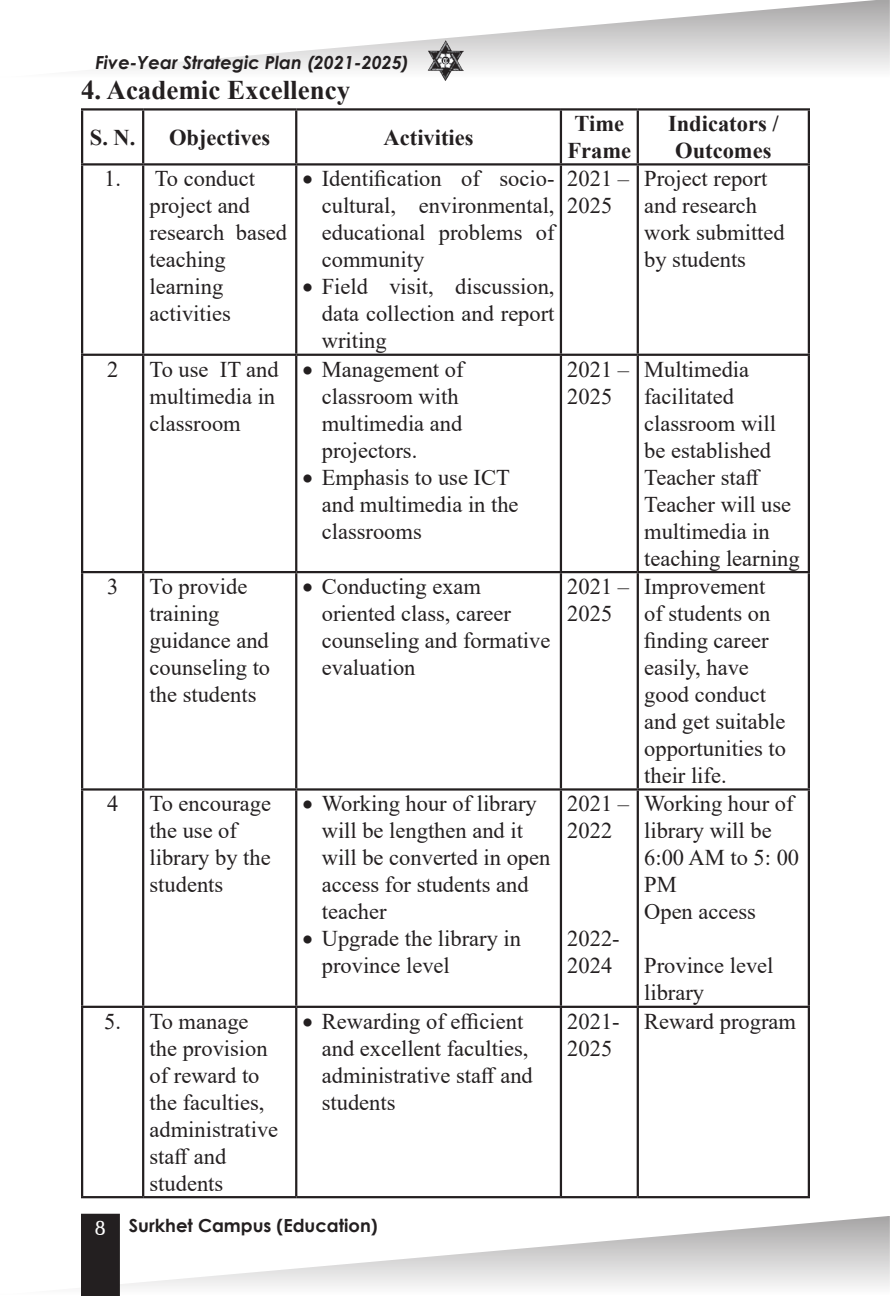
<style>
.page{position:relative;width:891px;height:1296px;background:#fff}
.page>*{position:absolute;margin:0;border:0;box-sizing:border-box;transform-origin:0 0}
.List_Paragraph{font:700 27px "Times New Roman";color:#231f20}
.t1{font:22.5px/27px "Times New Roman";color:#231f20}
.t2{font:700 22.5px/27px "Times New Roman";color:#231f20;text-align:center}
.t3{font:italic 700 18px "Century Gothic";color:#231f20}
.t4{font:700 18px "Century Gothic";color:#231f20}
.s1{font-family:"Aver";font-weight:400;font-size:20.25px;color:#fff}
</style>
<div class="page">
<svg style="left:97px;top:0;width:793px;height:72px"></svg>
<svg style="left:81px;top:1214px;width:809px;height:82px"></svg>
<img style="left:428px;top:41px;width:35px;height:40px">
<hr style="left:81px;top:108px;width:62px;height:3px;background:#231f20">
<hr style="left:81px;top:111px;width:2px;height:52px;background:#231f20">
<hr style="left:143px;top:108px;width:153px;height:3px;background:#231f20">
<hr style="left:142px;top:111px;width:2px;height:52px;background:#231f20">
<hr style="left:296px;top:108px;width:265px;height:3px;background:#231f20">
<hr style="left:295px;top:111px;width:2px;height:52px;background:#231f20">
<hr style="left:561px;top:108px;width:77px;height:3px;background:#231f20">
<hr style="left:560px;top:111px;width:2px;height:52px;background:#231f20">
<hr style="left:638px;top:108px;width:172px;height:3px;background:#231f20">
<hr style="left:637px;top:111px;width:2px;height:52px;background:#231f20">
<hr style="left:808px;top:111px;width:2px;height:52px;background:#231f20">
<hr style="left:81px;top:163px;width:62px;height:3px;background:#231f20">
<hr style="left:81px;top:166px;width:2px;height:188px;background:#231f20">
<hr style="left:143px;top:163px;width:153px;height:3px;background:#231f20">
<hr style="left:142px;top:166px;width:2px;height:188px;background:#231f20">
<hr style="left:296px;top:163px;width:265px;height:3px;background:#231f20">
<hr style="left:295px;top:166px;width:2px;height:188px;background:#231f20">
<hr style="left:561px;top:163px;width:77px;height:3px;background:#231f20">
<hr style="left:560px;top:166px;width:2px;height:188px;background:#231f20">
<hr style="left:638px;top:163px;width:172px;height:3px;background:#231f20">
<hr style="left:637px;top:166px;width:2px;height:188px;background:#231f20">
<hr style="left:808px;top:166px;width:2px;height:188px;background:#231f20">
<hr style="left:81px;top:354px;width:62px;height:2px;background:#231f20">
<hr style="left:81px;top:356px;width:2px;height:215px;background:#231f20">
<hr style="left:143px;top:354px;width:153px;height:2px;background:#231f20">
<hr style="left:142px;top:356px;width:2px;height:215px;background:#231f20">
<hr style="left:296px;top:354px;width:265px;height:2px;background:#231f20">
<hr style="left:295px;top:356px;width:2px;height:215px;background:#231f20">
<hr style="left:561px;top:354px;width:77px;height:2px;background:#231f20">
<hr style="left:560px;top:356px;width:2px;height:215px;background:#231f20">
<hr style="left:638px;top:354px;width:172px;height:2px;background:#231f20">
<hr style="left:637px;top:356px;width:2px;height:215px;background:#231f20">
<hr style="left:808px;top:356px;width:2px;height:215px;background:#231f20">
<hr style="left:81px;top:571px;width:62px;height:2px;background:#231f20">
<hr style="left:81px;top:573px;width:2px;height:215px;background:#231f20">
<hr style="left:143px;top:571px;width:153px;height:2px;background:#231f20">
<hr style="left:142px;top:573px;width:2px;height:215px;background:#231f20">
<hr style="left:296px;top:571px;width:265px;height:2px;background:#231f20">
<hr style="left:295px;top:573px;width:2px;height:215px;background:#231f20">
<hr style="left:561px;top:571px;width:77px;height:2px;background:#231f20">
<hr style="left:560px;top:573px;width:2px;height:215px;background:#231f20">
<hr style="left:638px;top:571px;width:172px;height:2px;background:#231f20">
<hr style="left:637px;top:573px;width:2px;height:215px;background:#231f20">
<hr style="left:808px;top:573px;width:2px;height:215px;background:#231f20">
<hr style="left:81px;top:788px;width:62px;height:3px;background:#231f20">
<hr style="left:81px;top:791px;width:2px;height:215px;background:#231f20">
<hr style="left:143px;top:788px;width:153px;height:3px;background:#231f20">
<hr style="left:142px;top:791px;width:2px;height:215px;background:#231f20">
<hr style="left:296px;top:788px;width:265px;height:3px;background:#231f20">
<hr style="left:295px;top:791px;width:2px;height:215px;background:#231f20">
<hr style="left:561px;top:788px;width:77px;height:3px;background:#231f20">
<hr style="left:560px;top:791px;width:2px;height:215px;background:#231f20">
<hr style="left:638px;top:788px;width:172px;height:3px;background:#231f20">
<hr style="left:637px;top:791px;width:2px;height:215px;background:#231f20">
<hr style="left:808px;top:791px;width:2px;height:215px;background:#231f20">
<hr style="left:81px;top:1006px;width:62px;height:2px;background:#231f20">
<hr style="left:81px;top:1008px;width:2px;height:188px;background:#231f20">
<hr style="left:143px;top:1006px;width:153px;height:2px;background:#231f20">
<hr style="left:142px;top:1008px;width:2px;height:188px;background:#231f20">
<hr style="left:296px;top:1006px;width:265px;height:2px;background:#231f20">
<hr style="left:295px;top:1008px;width:2px;height:188px;background:#231f20">
<hr style="left:561px;top:1006px;width:77px;height:2px;background:#231f20">
<hr style="left:560px;top:1008px;width:2px;height:188px;background:#231f20">
<hr style="left:638px;top:1006px;width:172px;height:2px;background:#231f20">
<hr style="left:637px;top:1008px;width:2px;height:188px;background:#231f20">
<hr style="left:808px;top:1008px;width:2px;height:188px;background:#231f20">
<hr style="left:81px;top:1196px;width:62px;height:2px;background:#231f20">
<hr style="left:143px;top:1196px;width:153px;height:2px;background:#231f20">
<hr style="left:296px;top:1196px;width:265px;height:2px;background:#231f20">
<hr style="left:561px;top:1196px;width:77px;height:2px;background:#231f20">
<hr style="left:638px;top:1196px;width:172px;height:2px;background:#231f20">
<p class="t3" style="left:95px;top:49px;width:315px">Five-Year Strategic Plan (2021-2025)</p>
<p class="List_Paragraph" style="left:81px;top:71px;width:271px">4. Academic Excellency</p>
<p class="t2" style="left:90px;top:123px;width:47px">S. N.</p>
<p class="t2" style="left:169px;top:123px;width:103px">Objectives</p>
<p class="t2" style="left:384px;top:123px;width:91px">Activities</p>
<p class="t1" style="left:104px;top:165px;width:18px">1.</p>
<p class="t1" style="left:150px;top:165px;width:139px">To conduct project and research based teaching learning activities</p>
<p class="t1" style="left:322px;top:165px;width:234px;text-align:justify;text-indent:-19px">• Identification of socio&shy;cultural, environmental, educational problems of community</p>
<p class="t1" style="left:322px;top:273px;width:234px;text-align:justify;text-indent:-19px">• Field visit, discussion, data collection and report writing</p>
<p class="t1" style="left:107px;top:355px;width:13px">2</p>
<p class="t1" style="left:150px;top:355px;width:131px">To use IT and multimedia in classroom</p>
<p class="t1" style="left:322px;top:355px;width:143px;text-indent:-19px">• Management of classroom with multimedia and projectors.</p>
<p class="t1" style="left:322px;top:463px;width:198px;text-indent:-19px">• Emphasis to use ICT and multimedia in the classrooms</p>
<p class="t2" style="left:568px;top:109px;width:65px">Time<br>Frame</p>
<p class="t2" style="left:668px;top:109px;width:112px">Indicators /<br>Outcomes</p>
<p class="t1" style="left:567px;top:165px;width:63px">2021 –<br>2025</p>
<p class="t1" style="left:644px;top:165px;width:142px">Project report and research work submitted by students</p>
<p class="t1" style="left:567px;top:355px;width:63px">2021 –<br>2025</p>
<p class="t1" style="left:644px;top:355px;width:133px">Multimedia facilitated classroom will be established</p>
<p class="t1" style="left:644px;top:463px;width:118px">Teacher staff</p>
<p class="t1" style="left:644px;top:490px;width:157px">Teacher will use multimedia in teaching learning</p>
<p class="t1" style="left:107px;top:572px;width:13px">3</p>
<p class="t1" style="left:150px;top:572px;width:122px">To provide training guidance and counseling to the students</p>
<p class="t1" style="left:322px;top:572px;width:230px;text-indent:-19px">• Conducting exam oriented class, career counseling and formative evaluation</p>
<p class="t1" style="left:567px;top:572px;width:63px">2021 –<br>2025</p>
<p class="t1" style="left:644px;top:572px;width:143px">Improvement of students on finding career easily, have good conduct and get suitable opportunities to their life.</p>
<p class="t1" style="left:107px;top:790px;width:13px">4</p>
<p class="t1" style="left:150px;top:790px;width:123px">To encourage the use of library by the students</p>
<p class="t1" style="left:322px;top:790px;width:230px;text-indent:-19px">• Working hour of library will be lengthen and it will be converted in open access for students and teacher</p>
<p class="t1" style="left:322px;top:925px;width:201px;text-indent:-19px">• Upgrade the library in province level</p>
<p class="t1" style="left:644px;top:790px;width:157px">Working hour of library will be<br>6:00 AM to 5: 00<br>PM</p>
<p class="t1" style="left:644px;top:898px;width:113px">Open access</p>
<p class="t1" style="left:644px;top:952px;width:131px">Province level library</p>
<p class="t1" style="left:567px;top:790px;width:63px">2021 –<br>2022</p>
<p class="t1" style="left:567px;top:925px;width:54px">2022-<br>2024</p>
<p class="t1" style="left:104px;top:1007px;width:18px">5.</p>
<p class="t1" style="left:150px;top:1007px;width:130px">To manage the provision of reward to the faculties, administrative staff and students</p>
<p class="t1" style="left:322px;top:1007px;width:213px;text-indent:-19px">• Rewarding of efficient and excellent faculties, administrative staff and students</p>
<p class="t1" style="left:567px;top:1007px;width:54px">2021-<br>2025</p>
<p class="t1" style="left:644px;top:1007px;width:153px">Reward program</p>
<p class="t4" style="left:95px;top:1212px;width:285px"><span class="s1">8</span> Surkhet Campus (Education)</p>
</div>
